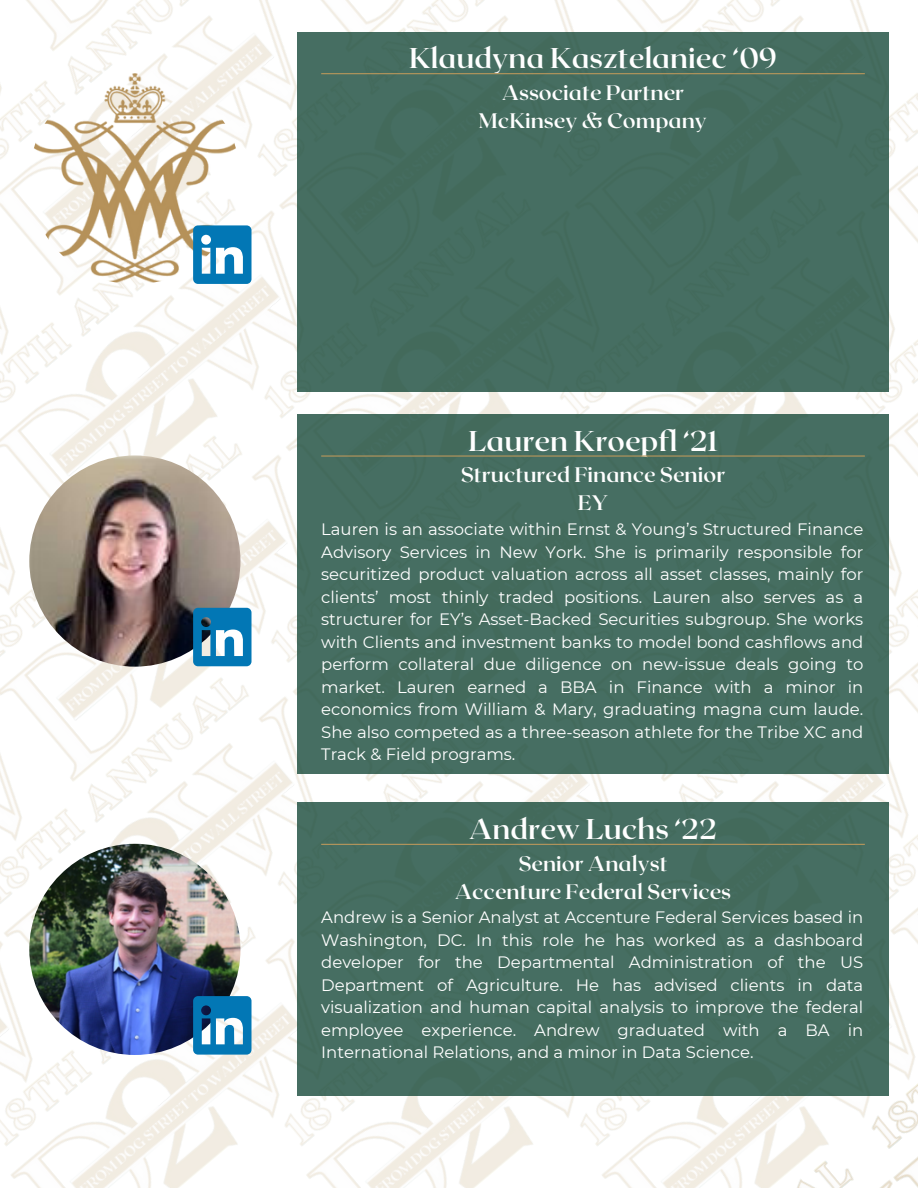
<style>
.page{position:relative;width:918px;height:1188px;background:#fff}
.page>*{position:absolute;margin:0;border:0;box-sizing:border-box;transform-origin:0 0}
.t1{font:700 28.5px "Roxborough CF";color:#fff}
.t2{font:700 21px/28.2px "Roxborough CF";color:#fff;text-align:center}
.t3{font:16.5px/22.5px "Montserrat";color:#fff;text-align:justify}
</style>
<div class="page">
<img style="left:229px;top:563px;width:68px;height:59px">
<img style="left:534px;top:774px;width:289px;height:29px">
<img style="left:102px;top:622px;width:296px;height:242px">
<img style="left:560px;top:392px;width:247px;height:22px">
<img style="left:89px;top:321px;width:295px;height:242px">
<img style="left:82px;top:77px;width:215px;height:244px">
<img style="left:212px;top:0;width:295px;height:78px">
<img style="left:507px;top:0;width:296px;height:32px">
<img style="left:82px;top:0;width:289px;height:77px">
<img style="left:404px;top:1096px;width:137px;height:92px">
<img style="left:541px;top:1096px;width:292px;height:10px">
<img style="left:0;top:864px;width:404px;height:324px">
<img style="left:0;top:659px;width:102px;height:392px">
<img style="left:889px;top:321px;width:29px;height:59px">
<img style="left:823px;top:380px;width:95px;height:423px">
<img style="left:850px;top:0;width:68px;height:321px">
<img style="left:0;top:379px;width:95px;height:427px">
<img style="left:0;top:270px;width:89px;height:295px">
<img style="left:0;top:0;width:82px;height:322px">
<img style="left:830px;top:620px;width:88px;height:247px">
<img style="left:833px;top:867px;width:85px;height:239px">
<img style="left:554px;top:1106px;width:364px;height:82px">
<div style="left:297px;top:32px;width:592px;height:360px;background:#466e62"></div>
<img style="left:29px;top:73px;width:211px;height:211px;border-radius:50%">
<svg style="left:193px;top:225px;width:59px;height:59px"></svg>
<hr style="left:321px;top:73px;width:544px;height:1px;background:#b9975b">
<div style="left:297px;top:414px;width:592px;height:360px;background:#466e62"></div>
<img style="left:29px;top:455px;width:211px;height:212px;border-radius:50%">
<svg style="left:193px;top:608px;width:59px;height:58px;background:#368dbc"></svg>
<hr style="left:321px;top:455px;width:544px;height:2px;background:#b9975b">
<div style="left:297px;top:803px;width:592px;height:293px;background:#466e62"></div>
<img style="left:29px;top:844px;width:211px;height:211px;border-radius:50%">
<svg style="left:193px;top:996px;width:59px;height:59px;background:#368dbd"></svg>
<hr style="left:321px;top:844px;width:544px;height:1px;background:#b9975b">
<p class="t1" style="left:409px;top:40px;width:369px">Klaudyna Kasztelaniec ‘09</p>
<p class="t2" style="left:479px;top:77px;width:230px">Associate Partner<br>McKinsey &amp; Company</p>
<p class="t1" style="left:469px;top:422px;width:250px">Lauren Kroepfl ‘21</p>
<p class="t2" style="left:461px;top:460px;width:266px">Structured Finance Senior<br>EY</p>
<p class="t3" style="left:321px;top:518px;width:544px">Lauren is an associate within Ernst &amp; Young’s Structured Finance Advisory Services in New York. She is primarily responsible for securitized product valuation across all asset classes, mainly for clients’ most thinly traded positions. Lauren also serves as a structurer for EY’s Asset-Backed Securities subgroup. She works with Clients and investment banks to model bond cashflows and perform collateral due diligence on new-issue deals going to market. Lauren earned a BBA in Finance with a minor in economics from William &amp; Mary, graduating magna cum laude.<br>She also competed as a three-season athlete for the Tribe XC and Track &amp; Field programs.</p>
<p class="t1" style="left:469px;top:811px;width:250px">Andrew Luchs ‘22</p>
<p class="t2" style="left:455px;top:848px;width:278px">Senior Analyst<br>Accenture Federal Services</p>
<p class="t3" style="left:321px;top:906px;width:544px">Andrew is a Senior Analyst at Accenture Federal Services based in Washington, DC. In this role he has worked as a dashboard developer for the Departmental Administration of the US Department of Agriculture. He has advised clients in data visualization and human capital analysis to improve the federal employee experience. Andrew graduated with a BA in International Relations, and a minor in Data Science.</p>
</div>
